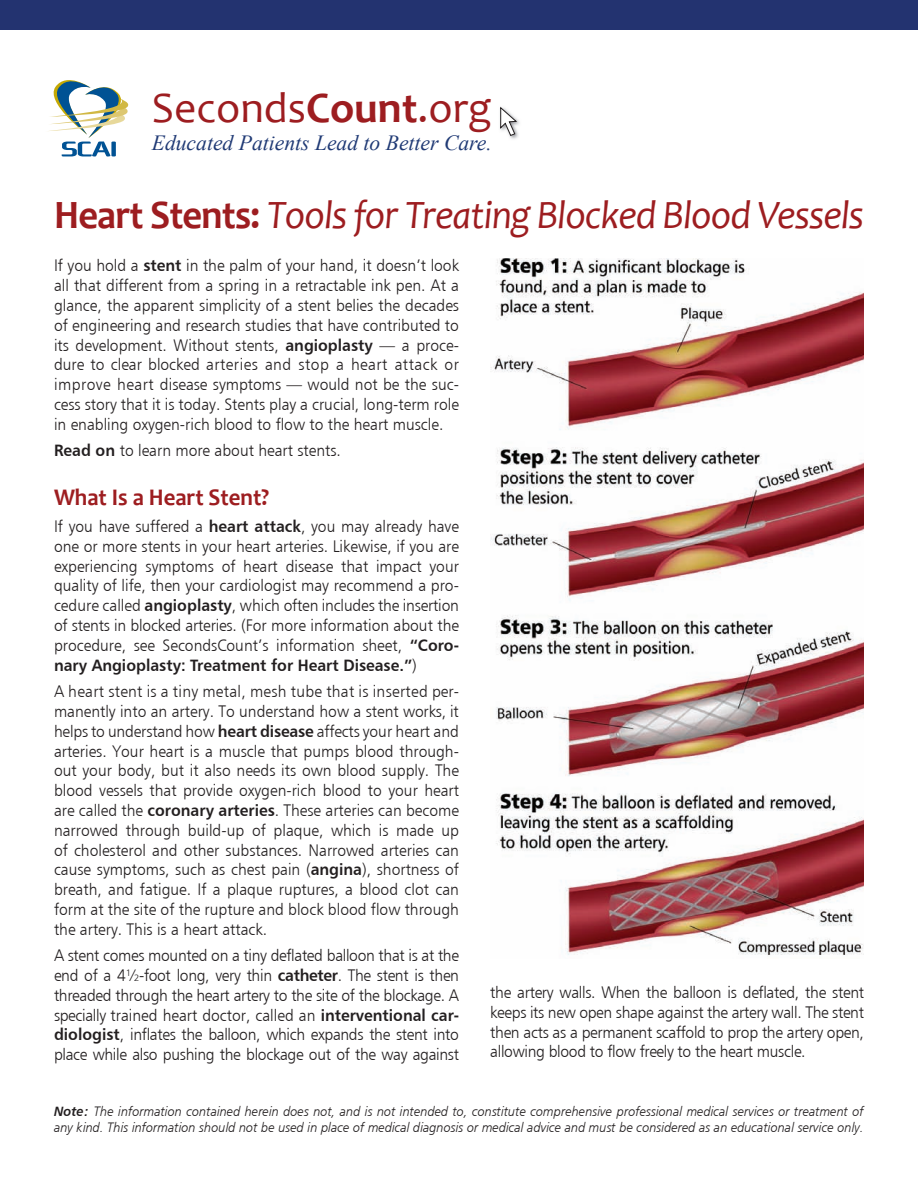
<style>
.page{position:relative;width:918px;height:1188px;background:#fff}
.page>*{position:absolute;margin:0;border:0;box-sizing:border-box;transform-origin:0 0}
.t1{font:43.5px "Candara";color:#9d1d20}
.t2{font:italic 40.5px "Candara";letter-spacing:-.02em;color:#9d1d20;scale:.95 1}
.t3{font:700 24px "Candara";color:#9d1d20;scale:.95 1}
.t4{font:italic 21.6px "Times New Roman";color:#203a75}
.t5{font:16.5px/19.8px "Humanist 777 BT Light B";color:#231f20;text-align:justify;scale:.95 1}
.t6{font:16.5px "Humanist 777 BT Bold B";color:#231f20;scale:.95 1}
.t7{font:13.5px/16.2px "Humanist 777 BT Light Italic B";color:#231f20;scale:.95 1}
.s1{font-weight:700}
.s2{font-weight:700;font-style:normal}
.s3{font-family:"Humanist 777 BT Bold B"}
.s4{font-family:"Humanist 777 BT Light B"}
.s5{font-family:"Humanist 777 BT Bold Italic B"}
</style>
<div class="page">
<div style="left:0;top:0;width:918px;height:30px;background:#233370"></div>
<svg style="left:49px;top:80px;width:80px;height:77px"></svg>
<img style="left:500px;top:106px;width:19px;height:33px">
<svg style="left:500px;top:107px;width:18px;height:29px"></svg>
<img style="left:490px;top:259px;width:374px;height:696px">
<h1 class="t1" style="left:152px;top:81px;width:341px">Seconds<span class="s1">Count</span>.org</h1>
<h3 class="t4" style="left:152px;top:128px;width:341px">Educated Patients Lead to Better Care.</h3>
<h2 class="t2" style="left:54px;top:190px;width:854px"><span class="s2">Heart Stents:</span> Tools for Treating Blocked Blood Vessels</h2>
<p class="t5" style="left:54px;top:256px;width:428px">If you hold a <span class="s3">stent</span> in the palm of your hand, it doesn’t look all that different from a spring in a retractable ink pen. At a glance, the apparent simplicity of a stent belies the decades of engineering and research studies that have contributed to its development. Without stents, <span class="s3">angioplasty</span> — a proce&shy;dure to clear blocked arteries and stop a heart attack or improve heart disease symptoms — would not be the suc&shy;cess story that it is today. Stents play a crucial, long-term role in enabling oxygen-rich blood to flow to the heart muscle.</p>
<p class="t5" style="left:54px;top:440px;width:304px"><span class="s3">Read on</span> to learn more about heart stents.</p>
<h3 class="t3" style="left:54px;top:483px;width:228px">What Is a Heart Stent?</h3>
<p class="t5" style="left:54px;top:516px;width:428px">If you have suffered a <span class="s3">heart attack</span>, you may already have one or more stents in your heart arteries. Likewise, if you are experiencing symptoms of heart disease that impact your quality of life, then your cardiologist may recommend a pro&shy;cedure called <span class="s3">angioplasty</span>, which often includes the insertion of stents in blocked arteries. (For more information about the procedure, see SecondsCount’s information sheet, <span class="s3">“Coro-</span></p>
<p class="t6" style="left:54px;top:654px;width:384px">nary Angioplasty: Treatment for Heart Disease.”<span class="s4">)</span></p>
<p class="t5" style="left:54px;top:681px;width:428px">A heart stent is a tiny metal, mesh tube that is inserted per&shy;manently into an artery. To understand how a stent works, it helps to understand how <span class="s3">heart disease</span> affects your heart and arteries. Your heart is a muscle that pumps blood through&shy;out your body, but it also needs its own blood supply. The blood vessels that provide oxygen-rich blood to your heart are called the <span class="s3">coronary arteries</span>. These arteries can become narrowed through build-up of plaque, which is made up of cholesterol and other substances. Narrowed arteries can cause symptoms, such as chest pain (<span class="s3">angina</span>), shortness of breath, and fatigue. If a plaque ruptures, a blood clot can form at the site of the rupture and block blood flow through the artery. This is a heart attack.</p>
<p class="t5" style="left:54px;top:945px;width:428px">A stent comes mounted on a tiny deflated balloon that is at the end of a 4½-foot long, very thin <span class="s3">catheter</span>. The stent is then threaded through the heart artery to the site of the blockage. A specially trained heart doctor, called an <span class="s3">interventional car&shy;diologist</span>, inflates the balloon, which expands the stent into place while also pushing the blockage out of the way against</p>
<p class="t5" style="left:490px;top:982px;width:395px">the artery walls. When the balloon is deflated, the stent keeps its new open shape against the artery wall. The stent then acts as a permanent scaffold to prop the artery open, allowing blood to flow freely to the heart muscle.</p>
<p class="t7" style="left:54px;top:1103px;width:854px"><span class="s5">Note:</span> The information contained herein does not, and is not intended to, constitute comprehensive professional medical services or treatment of any kind. This information should not be used in place of medical diagnosis or medical advice and must be considered as an educational service only.</p>
</div>
